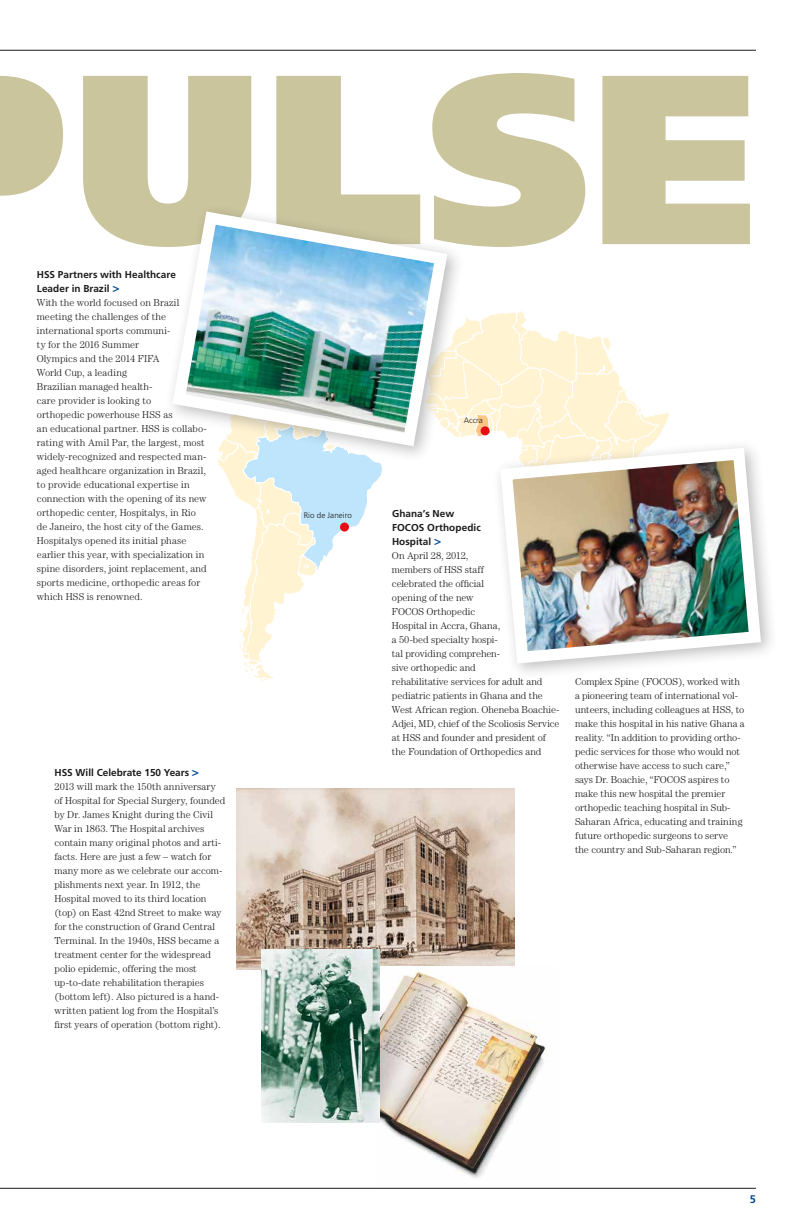
<style>
.page{position:relative;width:792px;height:1224px;background:#fff}
.page>*{position:absolute;margin:0;border:0;box-sizing:border-box;transform-origin:0 0}
.t1{font:700 11px "Frutiger";color:#004b91}
.t2{font:300 10px/14px "Century";color:#1c1b1b}
.t3{font:700 10px/14px "Frutiger";letter-spacing:.005em;color:#1c1b1b}
.t4{font:300 8px "Frutiger";letter-spacing:.005em;color:#1c1b1b}
.s1{font-size:12px;color:#004b91}
</style>
<div class="page">
<svg style="left:218px;top:463px;width:164px;height:217px"></svg>
<svg style="left:464px;top:311px;width:205px;height:128px"></svg>
<hr style="left:0;top:1188px;width:756px;height:1px;background:#1c1b1b">
<hr style="left:0;top:50px;width:756px;height:1px;background:#1c1b1b">
<svg style="left:0;top:73px;width:750px;height:174px;fill:#cbc59e"></svg>
<div style="left:340px;top:523px;width:9px;height:9px;background:#e60e15;border-radius:50%"></div>
<div style="left:481px;top:426px;width:9px;height:9px;background:#e60e15;border-radius:50%"></div>
<img style="left:237px;top:789px;width:278px;height:181px">
<img style="left:379px;top:966px;width:168px;height:212px">
<img style="left:375px;top:973px;width:170px;height:199px">
<img style="left:261px;top:950px;width:118px;height:172px">
<div style="left:165px;top:203px;width:299px;height:260px;background:#1c1b1b;opacity:.29"></div>
<img style="left:166px;top:205px;width:288px;height:248px">
<div style="left:492px;top:439px;width:287px;height:241px;background:#1c1b1b;opacity:.29"></div>
<img style="left:494px;top:442px;width:273px;height:228px">
<p class="t3" style="left:37px;top:268px;width:141px">HSS Partners with Healthcare<br>Leader in Brazil <span class="s1">&gt;</span></p>
<p class="t2" style="left:37px;top:296px;width:171px">With the world focused on Brazil meeting the challenges of the international sports communi-<br>ty for the 2016 Summer<br>Olympics and the 2014 FIFA<br>World Cup, a leading<br>Brazilian managed health-<br>care provider is looking to<br>orthopedic powerhouse HSS as<br>an educational partner. HSS is collabo&shy;rating with Amil Par, the largest, most widely-recognized and respected man&shy;aged healthcare organization in Brazil, to provide educational expertise in connection with the opening of its new orthopedic center, Hospitalys, in Rio de Janeiro, the host city of the Games.<br>Hospitalys opened its initial phase earlier this year, with specialization in spine disorders, joint replacement, and sports medicine, orthopedic areas for which HSS is renowned.</p>
<p class="t3" style="left:54px;top:765px;width:146px">HSS Will Celebrate 150 Years <span class="s1">&gt;</span></p>
<p class="t2" style="left:55px;top:779px;width:173px">2013 will mark the 150th anniversary of Hospital for Special Surgery, founded by Dr. James Knight during the Civil War in 1863. The Hospital archives contain many original photos and arti&shy;facts. Here are just a few – watch for many more as we celebrate our accom&shy;plishments next year. In 1912, the Hospital moved to its third location (top) on East 42nd Street to make way for the construction of Grand Central Terminal. In the 1940s, HSS became a treatment center for the widespread polio epidemic, offering the most up-to-date rehabilitation therapies (bottom left). Also pictured is a hand&shy;written patient log from the Hospital’s first years of operation (bottom right).</p>
<p class="t4" style="left:304px;top:511px;width:50px">Rio de Janeiro</p>
<p class="t4" style="left:464px;top:416px;width:21px">Accra</p>
<p class="t3" style="left:392px;top:507px;width:90px">Ghana’s New<br>FOCOS Orthopedic<br>Hospital <span class="s1">&gt;</span></p>
<p class="t2" style="left:392px;top:549px;width:169px">On April 28, 2012,<br>members of HSS staff<br>celebrated the official<br>opening of the new<br>FOCOS Orthopedic<br>Hospital in Accra, Ghana,<br>a 50-bed specialty hospi-<br>tal providing comprehen-<br>sive orthopedic and<br>rehabilitative services for adult and pediatric patients in Ghana and the<br>West African region. Oheneba Boachie-<br>Adjei, MD, chief of the Scoliosis Service at HSS and founder and president of the Foundation of Orthopedics and</p>
<p class="t2" style="left:575px;top:674px;width:171px">Complex Spine (FOCOS), worked with a pioneering team of international vol&shy;unteers, including colleagues at HSS, to make this hospital in his native Ghana a reality. “In addition to providing ortho&shy;pedic services for those who would not otherwise have access to such care,” says Dr. Boachie, “FOCOS aspires to make this new hospital the premier orthopedic teaching hospital in Sub-Saharan Africa, educating and training future orthopedic surgeons to serve<br>the country and Sub-Saharan region.”</p>
<p class="t1" style="left:750px;top:1192px;width:8px">5</p>
</div>
